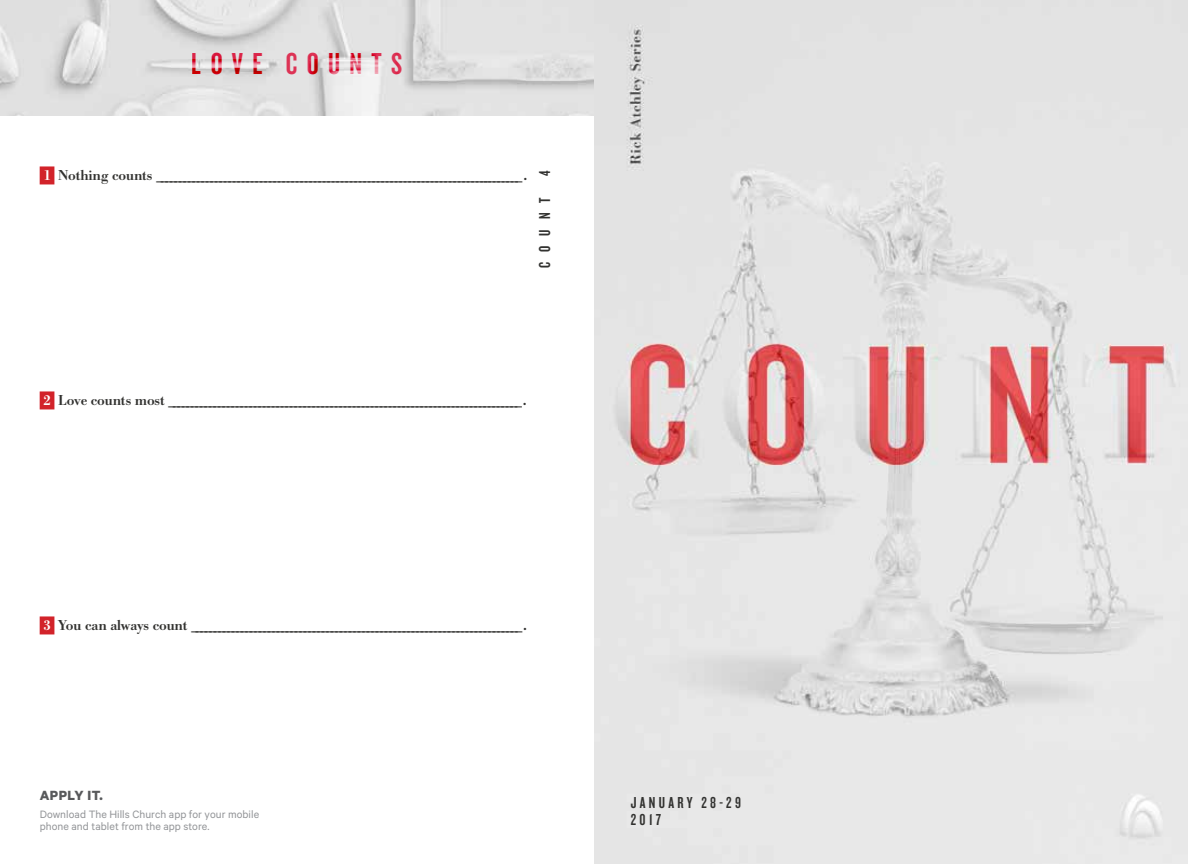
<style>
.page{position:relative;width:1188px;height:864px;background:#fff}
.page>*{position:absolute;margin:0;border:0;box-sizing:border-box;transform-origin:0 0}
.t1{font:31.5px "Knockout HTF48 Featherweight";letter-spacing:.3em;color:#d2232a}
.t2{font:16.5px/16.5px "Knockout HTF48 Featherweight";letter-spacing:.2em;color:#323230}
.t3{font:500 15px "Bodoni URW";color:#323230}
.t4{font:700 15px "Calibre";letter-spacing:.03em;color:#58595b}
.t5{font:12px/12px "Calibre";letter-spacing:.005em;color:#939598}
.s1{color:#fff}
</style>
<div class="page">
<img style="left:594px;top:0;width:594px;height:864px">
<img style="left:0;top:0;width:594px;height:116px">
<div style="left:40px;top:166px;width:14px;height:18px;background:#d2232a"></div>
<div style="left:40px;top:391px;width:14px;height:18px;background:#d2232a"></div>
<div style="left:40px;top:616px;width:14px;height:18px;background:#d2232a"></div>
<h1 class="t1" style="left:192px;top:48px;width:212px">LOVE COUNTS</h1>
<p class="t3" style="left:43px;top:167px;width:486px"><span class="s1">1</span> N o t h i n g c o u n t s _________________________________________________________________________________.</p>
<p class="t2" style="left:537px;top:176px;width:7px;rotate:-90deg">4</p>
<p class="t2" style="left:537px;top:268px;width:72px;rotate:-90deg">COUNT</p>
<p class="t3" style="left:43px;top:392px;width:485px"><span class="s1">2</span> L o v e c o u n t s m o s t ______________________________________________________________________________.</p>
<p class="t3" style="left:43px;top:617px;width:485px"><span class="s1">3</span> Yo u c a n a l w a y s c o u n t _________________________________________________________________________.</p>
<p class="t4" style="left:40px;top:786px;width:65px">APPLY IT.</p>
<p class="t5" style="left:40px;top:808px;width:221px">Download The Hills Church app for your mobile phone and tablet from the app store.</p>
<p class="t2" style="left:631px;top:795px;width:112px">JANUARY 28-29<br>2017</p>
</div>
